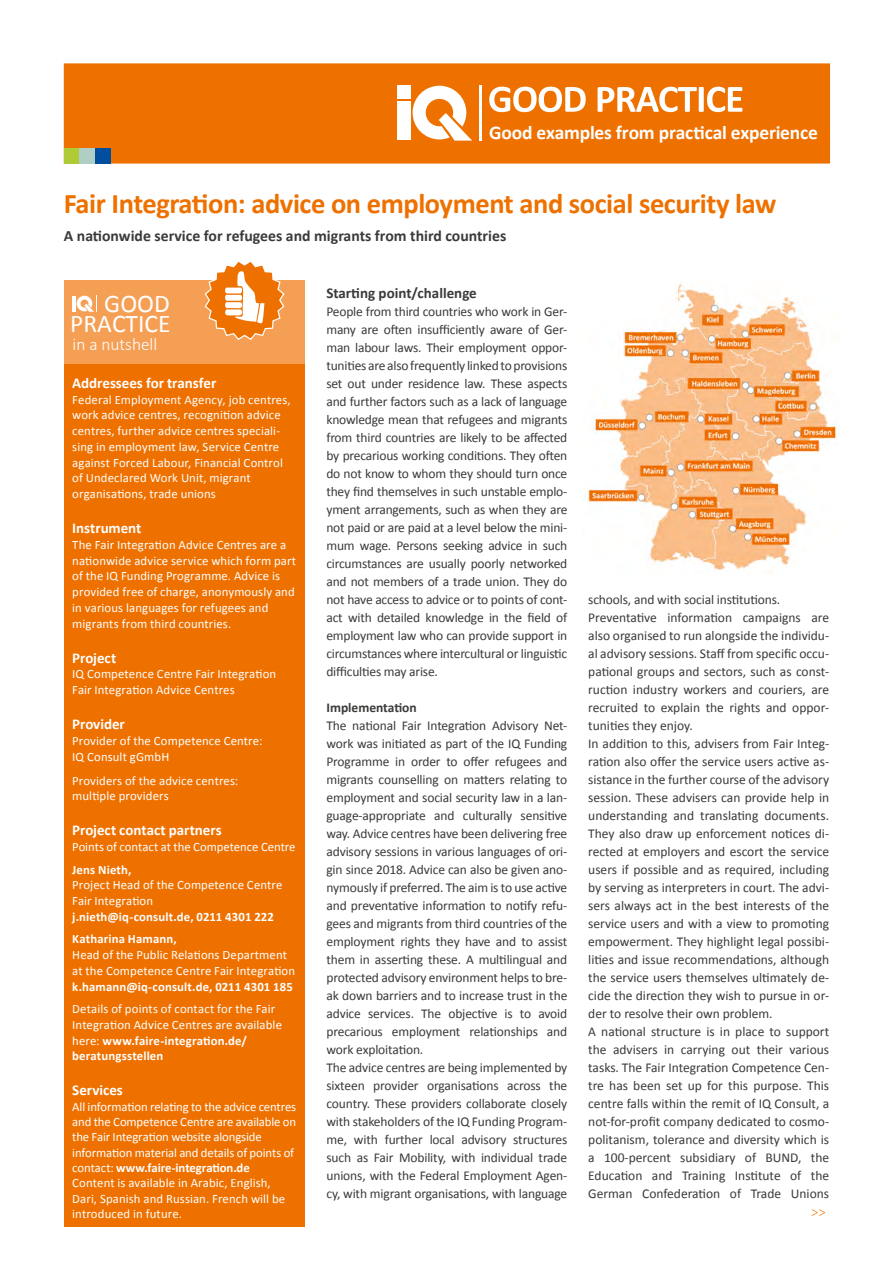
<style>
.page{position:relative;width:893px;height:1263px;background:#fff}
.page>*{position:absolute;margin:0;border:0;box-sizing:border-box;transform-origin:0 0}
.t1{font:700 28.5px "Calibri";letter-spacing:-.015em;color:#ee7100}
.t2{font:25.5px/20.5px "Calibri";color:#fff;text-align:right}
.Calibri_10_Bold{font:700 19.5px "Calibri";letter-spacing:-.01em;color:#fff}
.t3{font:300 17.4px "Calibri";color:#fff}
.fließtext{font:700 15.75px "Calibri";color:#3a3a39}
.Calibri_10_Bold-2{font:700 15px "Calibri";letter-spacing:-.005em;color:#fff}
.fließtext-2{font:700 15px "Calibri";color:#3a3a39}
.Fotonachweiß{font:700 15px "Calibri";letter-spacing:-.005em;color:#fff}
.fließtext-3{font:13.5px/18px "Calibri";letter-spacing:-.01em;color:#3a3a39;text-align:justify}
.fließtext-4{font:700 13.5px "Calibri";color:#3a3a39}
.t4{font:13.5px "Minion Pro";color:#ee7100}
.Calibri_8_5{font:12.75px/15.8px "Calibri";letter-spacing:.01em;color:#fff}
.Calibri_8_5-2{font:12.75px/15.3px "Calibri";letter-spacing:-.01em;color:#fff}
.Calibri_8_5-3{font:700 12.75px "Calibri";letter-spacing:.01em;color:#fff}
.s1{font-weight:700}
</style>
<div class="page">
<div style="left:64px;top:63px;width:766px;height:101px;background:#ee7100"></div>
<div style="left:95px;top:148px;width:16px;height:16px;background:#004e9e"></div>
<div style="left:64px;top:148px;width:15px;height:16px;background:#aecb35"></div>
<div style="left:79px;top:148px;width:16px;height:16px;background:#afcfc4"></div>
<div style="left:64px;top:280px;width:241px;height:946px;background:#ee7100"></div>
<div style="left:64px;top:280px;width:241px;height:84px;background:#f59f55"></div>
<svg style="left:72px;top:295px;width:25px;height:17px"></svg>
<svg style="left:204px;top:262px;width:81px;height:78px"></svg>
<img style="left:587px;top:282px;width:251px;height:288px">
<div style="left:398px;top:101px;width:13px;height:39px;background:#fff"></div>
<div style="left:398px;top:86px;width:13px;height:13px;background:#fff"></div>
<svg style="left:413px;top:86px;width:59px;height:55px"></svg>
<hr style="left:480px;top:85px;width:2px;height:56px;background:#fff">
<svg style="left:489px;top:87px;width:253px;height:25px"></svg>
<p class="Calibri_10_Bold" style="left:489px;top:119px;width:330px">Good examples from practical experience</p>
<p class="t1" style="left:64px;top:183px;width:714px">Fair Integration: advice on employment and social security law</p>
<p class="fließtext" style="left:64px;top:224px;width:444px">A nationwide service for refugees and migrants from third countries</p>
<p class="t2" style="left:70px;top:292px;width:102px">GOOD<br>PRACTICE</p>
<p class="t3" style="left:73px;top:333px;width:86px">in a nutshell</p>
<p class="Fotonachweiß" style="left:72px;top:372px;width:146px">Addressees for transfer</p>
<p class="Calibri_8_5" style="left:72px;top:391px;width:220px">Federal Employment Agency, job centres, work advice centres, recognition advice centres, further advice centres speciali&shy;sing in employment law, Service Centre against Forced Labour, Financial Control of Undeclared Work Unit, migrant organisations, trade unions</p>
<p class="Calibri_10_Bold-2" style="left:72px;top:517px;width:71px">Instrument</p>
<p class="Calibri_8_5" style="left:72px;top:536px;width:225px">The Fair Integration Advice Centres are a nationwide advice service which form part of the IQ Funding Programme. Advice is provided free of charge, anonymously and in various languages for refugees and migrants from third countries.</p>
<p class="Calibri_10_Bold-2" style="left:72px;top:647px;width:45px">Project</p>
<p class="Calibri_8_5" style="left:72px;top:666px;width:205px">IQ Competence Centre Fair Integration</p>
<p class="Calibri_8_5" style="left:72px;top:681px;width:164px">Fair Integration Advice Centres</p>
<p class="Calibri_10_Bold-2" style="left:72px;top:713px;width:54px">Provider</p>
<p class="Calibri_8_5" style="left:72px;top:732px;width:192px">Provider of the Competence Centre:<br>IQ Consult gGmbH</p>
<p class="Calibri_8_5" style="left:72px;top:772px;width:168px">Providers of the advice centres: multiple providers</p>
<p class="Calibri_10_Bold-2" style="left:72px;top:820px;width:151px">Project contact partners</p>
<p class="Calibri_8_5" style="left:72px;top:838px;width:225px">Points of contact at the Competence Centre</p>
<p class="Calibri_8_5" style="left:72px;top:861px;width:212px"><span class="s1">Jens Nieth,<br></span>Project Head of the Competence Centre<br>Fair Integration</p>
<p class="Calibri_8_5-3" style="left:72px;top:908px;width:203px">j.nieth@iq-consult.de, 0211 4301 222</p>
<p class="Calibri_8_5" style="left:72px;top:931px;width:224px"><span class="s1">Katharina Hamann,<br></span>Head of the Public Relations Department at the Competence Centre Fair Integration</p>
<p class="Calibri_8_5-3" style="left:72px;top:977px;width:222px">k.hamann@iq-consult.de, 0211 4301 185</p>
<p class="Calibri_8_5" style="left:72px;top:1000px;width:211px">Details of points of contact for the Fair Integration Advice Centres are available here: <span class="s1">www.faire-integration.de/ beratungsstellen</span></p>
<p class="Calibri_10_Bold-2" style="left:72px;top:1080px;width:52px">Services</p>
<p class="Calibri_8_5-2" style="left:72px;top:1098px;width:225px">All information relating to the advice centres and the Competence Centre are available on the Fair Integration website alongside information material and details of points of contact: <span class="s1">www.faire-integration.de</span></p>
<p class="Calibri_8_5" style="left:72px;top:1175px;width:215px;line-height:15.3px">Content is available in Arabic, English,<br>Dari, Spanish and Russian. French will be introduced in future.</p>
<p class="fließtext-2" style="left:326px;top:282px;width:152px">Starting point/challenge</p>
<p class="fließtext-3" style="left:326px;top:302px;width:242px">People from third countries who work in Ger&shy;many are often insufficiently aware of Ger&shy;man labour laws. Their employment oppor&shy;tunities are also frequently linked to provisions set out under residence law. These aspects and further factors such as a lack of language knowledge mean that refugees and migrants from third countries are likely to be affected by precarious working conditions. They often do not know to whom they should turn once they find themselves in such unstable emplo&shy;yment arrangements, such as when they are not paid or are paid at a level below the mini&shy;mum wage. Persons seeking advice in such circumstances are usually poorly networked and not members of a trade union. They do not have access to advice or to points of cont&shy;act with detailed knowledge in the field of employment law who can provide support in circumstances where intercultural or linguistic difficulties may arise.</p>
<p class="fließtext-4" style="left:326px;top:698px;width:92px">Implementation</p>
<p class="fließtext-3" style="left:326px;top:716px;width:242px">The national Fair Integration Advisory Net&shy;work was initiated as part of the IQ Funding Programme in order to offer refugees and migrants counselling on matters relating to employment and social security law in a lan&shy;guage-appropriate and culturally sensitive way. Advice centres have been delivering free advisory sessions in various languages of ori&shy;gin since 2018. Advice can also be given ano&shy;nymously if preferred. The aim is to use active and preventative information to notify refu&shy;gees and migrants from third countries of the employment rights they have and to assist them in asserting these. A multilingual and protected advisory environment helps to bre&shy;ak down barriers and to increase trust in the advice services. The objective is to avoid precarious employment relationships and work exploitation.</p>
<p class="fließtext-3" style="left:326px;top:1058px;width:242px">The advice centres are being implemented by sixteen provider organisations across the country. These providers collaborate closely with stakeholders of the IQ Funding Program&shy;me, with further local advisory structures such as Fair Mobility, with individual trade unions, with the Federal Employment Agen&shy;cy, with migrant organisations, with language</p>
<p class="fließtext-3" style="left:588px;top:590px;width:194px">schools, and with social institutions.</p>
<p class="fließtext-3" style="left:588px;top:608px;width:242px">Preventative information campaigns are also organised to run alongside the individu&shy;al advisory sessions. Staff from specific occu&shy;pational groups and sectors, such as const&shy;ruction industry workers and couriers, are recruited to explain the rights and oppor&shy;tunities they enjoy.</p>
<p class="fließtext-3" style="left:588px;top:734px;width:242px">In addition to this, advisers from Fair Integ&shy;ration also offer the service users active as&shy;sistance in the further course of the advisory session. These advisers can provide help in understanding and translating documents.<br>They also draw up enforcement notices di&shy;rected at employers and escort the service users if possible and as required, including by serving as interpreters in court. The advi&shy;sers always act in the best interests of the service users and with a view to promoting empowerment. They highlight legal possibi&shy;lities and issue recommendations, although the service users themselves ultimately de&shy;cide the direction they wish to pursue in or&shy;der to resolve their own problem.</p>
<p class="fließtext-3" style="left:588px;top:1022px;width:242px">A national structure is in place to support the advisers in carrying out their various tasks. The Fair Integration Competence Cen&shy;tre has been set up for this purpose. This centre falls within the remit of IQ Consult, a not-for-profit company dedicated to cosmo&shy;politanism, tolerance and diversity which is a 100-percent subsidiary of BUND, the Education and Training Institute of the German Confederation of Trade Unions</p>
<p class="t4" style="left:811px;top:1203px;width:16px">&lt;&lt;</p>
</div>
